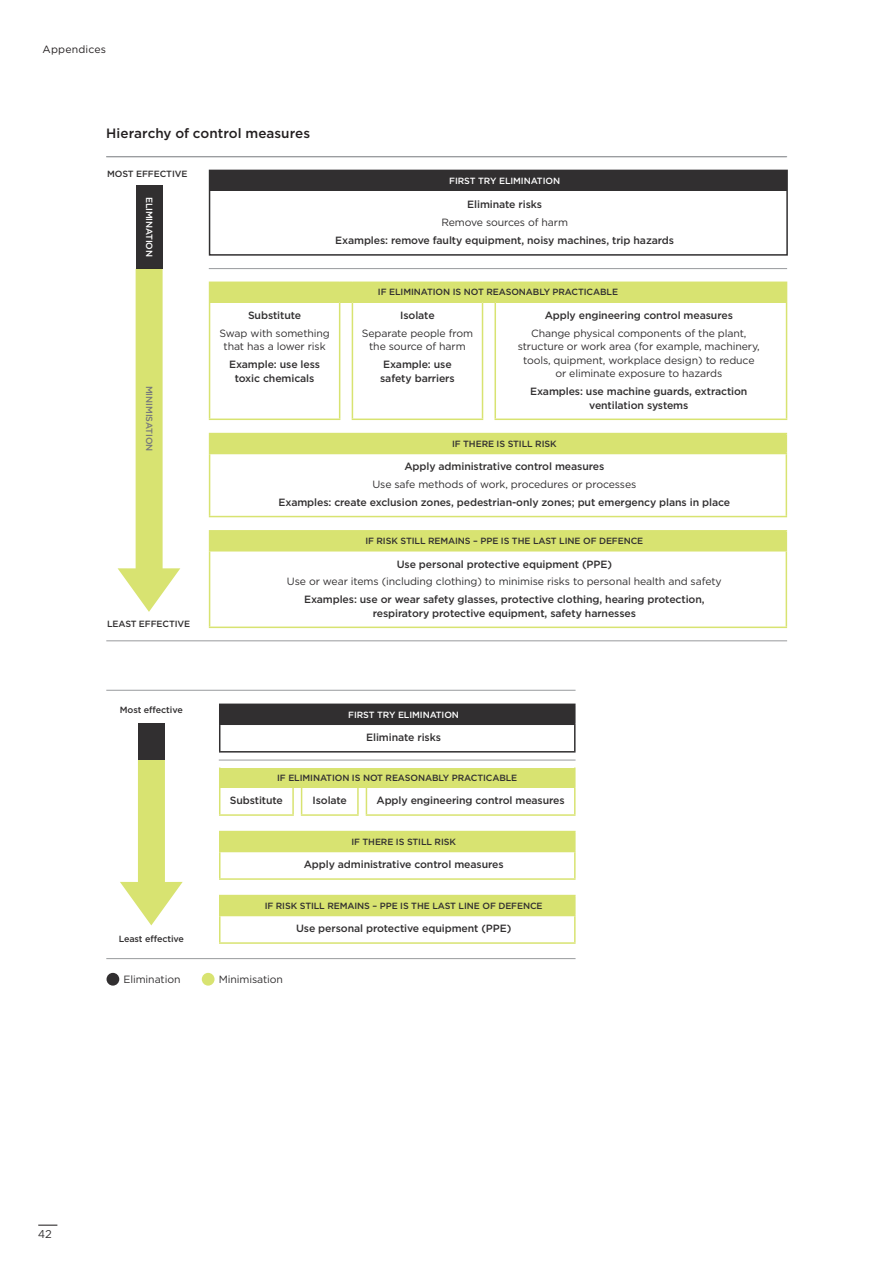
<style>
.page{position:relative;width:893px;height:1263px;background:#fff}
.page>*{position:absolute;margin:0;border:0;box-sizing:border-box;transform-origin:0 0}
.t1{font:500 13.5px "Gotham";color:#231f20}
.t2{font:11.25px "Gotham";color:#312f30}
.table_body_HoC{font:10.5px/13.5px "Gotham";letter-spacing:-.01em;color:#312f30;text-align:center}
.table_body_HoC-2{font:500 10.5px/13.5px "Gotham";letter-spacing:-.01em;color:#312f30;text-align:center}
.table_H2_HoC{font:500 10.5px "Gotham";letter-spacing:-.01em;color:#312f30}
.t3{font:10.5px "Gotham";letter-spacing:.02em;color:#231f20}
.table_body_HoC-3{font:500 9px "Gotham";letter-spacing:-.01em;color:#312f30}
.table_body_HoC-4{font:500 9px "Gotham";letter-spacing:-.01em;color:#fff}
.table_body_HoC-5{font:500 9px "Gotham";letter-spacing:-.01em;color:#76787b}
</style>
<div class="page">
<hr style="left:209px;top:268px;width:578px;height:1px;background:#989a9d">
<hr style="left:106px;top:640px;width:681px;height:1px;background:#989a9d">
<div style="left:210px;top:171px;width:576px;height:20px;background:#312f30"></div>
<div style="left:209px;top:170px;width:579px;height:86px;border:2px solid #312f30"></div>
<hr style="left:106px;top:156px;width:681px;height:1px;background:#989a9d">
<div style="left:136px;top:185px;width:27px;height:84px;background:#312f30"></div>
<svg style="left:118px;top:269px;width:62px;height:343px"></svg>
<div style="left:210px;top:282px;width:576px;height:20px;background:#d8e371"></div>
<svg style="left:209px;top:283px;width:1px;height:18px"></svg>
<hr style="left:209px;top:282px;width:131px;height:1px;background:#d8e371">
<hr style="left:495px;top:282px;width:292px;height:1px;background:#d8e371">
<svg style="left:786px;top:283px;width:1px;height:18px"></svg>
<hr style="left:209px;top:303px;width:1px;height:115px;background:#d8e371">
<hr style="left:209px;top:301px;width:131px;height:2px;background:#d8e371">
<hr style="left:209px;top:418px;width:131px;height:2px;background:#d8e371">
<hr style="left:339px;top:303px;width:1px;height:115px;background:#d8e371">
<svg style="left:340px;top:302px;width:12px;height:1px"></svg>
<hr style="left:352px;top:303px;width:1px;height:115px;background:#d8e371">
<hr style="left:352px;top:301px;width:130px;height:2px;background:#d8e371">
<hr style="left:352px;top:418px;width:131px;height:2px;background:#d8e371">
<hr style="left:482px;top:303px;width:1px;height:115px;background:#d8e371">
<svg style="left:482px;top:302px;width:13px;height:1px"></svg>
<hr style="left:494px;top:303px;width:2px;height:115px;background:#d8e371">
<hr style="left:495px;top:301px;width:292px;height:2px;background:#d8e371">
<hr style="left:786px;top:303px;width:1px;height:115px;background:#d8e371">
<hr style="left:494px;top:418px;width:293px;height:2px;background:#d8e371">
<div style="left:210px;top:434px;width:576px;height:19px;background:#d8e371"></div>
<svg style="left:209px;top:434px;width:1px;height:19px"></svg>
<hr style="left:209px;top:433px;width:578px;height:1px;background:#d8e371">
<svg style="left:786px;top:434px;width:1px;height:19px"></svg>
<hr style="left:209px;top:454px;width:1px;height:62px;background:#d8e371">
<hr style="left:209px;top:453px;width:578px;height:1px;background:#d8e371">
<hr style="left:786px;top:454px;width:1px;height:62px;background:#d8e371">
<hr style="left:209px;top:516px;width:578px;height:1px;background:#d8e371">
<div style="left:210px;top:531px;width:576px;height:20px;background:#d8e371"></div>
<svg style="left:209px;top:532px;width:1px;height:18px"></svg>
<hr style="left:209px;top:530px;width:578px;height:2px;background:#d8e371">
<svg style="left:786px;top:532px;width:1px;height:18px"></svg>
<hr style="left:209px;top:551px;width:1px;height:75px;background:#d8e371">
<hr style="left:209px;top:550px;width:578px;height:1px;background:#d8e371">
<hr style="left:786px;top:551px;width:1px;height:75px;background:#d8e371">
<hr style="left:209px;top:626px;width:578px;height:2px;background:#d8e371">
<hr style="left:219px;top:760px;width:357px;height:1px;background:#989a9d">
<hr style="left:106px;top:958px;width:470px;height:1px;background:#989a9d">
<hr style="left:106px;top:690px;width:470px;height:1px;background:#989a9d">
<div style="left:220px;top:704px;width:355px;height:20px;background:#312f30"></div>
<hr style="left:219px;top:703px;width:357px;height:2px;background:#312f30">
<svg style="left:575px;top:705px;width:1px;height:18px"></svg>
<hr style="left:219px;top:723px;width:357px;height:2px;background:#312f30">
<svg style="left:219px;top:705px;width:1px;height:46px"></svg>
<hr style="left:574px;top:725px;width:2px;height:26px;background:#312f30">
<hr style="left:219px;top:751px;width:357px;height:1px;background:#312f30">
<div style="left:220px;top:767px;width:355px;height:20px;background:#d8e371"></div>
<hr style="left:574px;top:767px;width:2px;height:20px;background:#d8e371">
<svg style="left:219px;top:767px;width:1px;height:47px"></svg>
<hr style="left:219px;top:814px;width:75px;height:2px;background:#d8e371">
<hr style="left:292px;top:787px;width:2px;height:27px;background:#d8e371">
<svg style="left:301px;top:787px;width:1px;height:27px"></svg>
<hr style="left:301px;top:814px;width:58px;height:2px;background:#d8e371">
<hr style="left:357px;top:787px;width:2px;height:27px;background:#d8e371">
<svg style="left:366px;top:787px;width:1px;height:27px"></svg>
<hr style="left:574px;top:787px;width:2px;height:27px;background:#d8e371">
<hr style="left:366px;top:814px;width:210px;height:2px;background:#d8e371">
<div style="left:220px;top:831px;width:355px;height:20px;background:#d8e371"></div>
<svg style="left:219px;top:832px;width:1px;height:19px"></svg>
<hr style="left:219px;top:831px;width:357px;height:1px;background:#d8e371">
<svg style="left:575px;top:832px;width:1px;height:19px"></svg>
<hr style="left:219px;top:852px;width:2px;height:26px;background:#d8e371">
<hr style="left:219px;top:851px;width:357px;height:1px;background:#d8e371">
<hr style="left:574px;top:852px;width:2px;height:26px;background:#d8e371">
<hr style="left:219px;top:878px;width:357px;height:2px;background:#d8e371">
<div style="left:220px;top:895px;width:355px;height:20px;background:#d8e371"></div>
<svg style="left:219px;top:896px;width:1px;height:19px"></svg>
<hr style="left:219px;top:895px;width:357px;height:1px;background:#d8e371">
<svg style="left:575px;top:896px;width:1px;height:19px"></svg>
<hr style="left:219px;top:916px;width:2px;height:26px;background:#d8e371">
<hr style="left:219px;top:915px;width:357px;height:1px;background:#d8e371">
<hr style="left:574px;top:916px;width:2px;height:26px;background:#d8e371">
<hr style="left:219px;top:942px;width:357px;height:2px;background:#d8e371">
<div style="left:107px;top:973px;width:12px;height:12px;background:#312f30;border-radius:50%"></div>
<div style="left:202px;top:973px;width:13px;height:12px;background:#d8e371;border-radius:50%"></div>
<svg style="left:120px;top:760px;width:63px;height:165px"></svg>
<div style="left:138px;top:723px;width:27px;height:37px;background:#312f30"></div>
<svg style="left:38px;top:1224px;width:19px;height:2px"></svg>
<p class="t3" style="left:43px;top:43px;width:65px">Appendices</p>
<h4 class="t1" style="left:106px;top:125px;width:205px">Hierarchy of control measures</h4>
<p class="table_body_HoC-3" style="left:107px;top:168px;width:82px">MOST EFFECTIVE</p>
<p class="table_body_HoC-4" style="left:155px;top:197px;width:62px;rotate:90deg">ELIMINATION</p>
<p class="table_body_HoC-4" style="left:449px;top:175px;width:112px">FIRST TRY ELIMINATION</p>
<p class="table_H2_HoC" style="left:467px;top:197px;width:76px">Eliminate risks</p>
<p class="table_body_HoC" style="left:441px;top:215px;width:128px">Remove sources of harm</p>
<p class="table_body_HoC-2" style="left:335px;top:233px;width:340px">Examples: remove faulty equipment, noisy machines, trip hazards</p>
<p class="table_body_HoC-3" style="left:378px;top:286px;width:242px">IF ELIMINATION IS NOT REASONABLY PRACTICABLE</p>
<p class="table_body_HoC-5" style="left:155px;top:386px;width:67px;rotate:90deg">MINIMISATION</p>
<p class="table_body_HoC-3" style="left:107px;top:618px;width:85px">LEAST EFFECTIVE</p>
<p class="table_H2_HoC" style="left:248px;top:309px;width:55px">Substitute</p>
<p class="table_body_HoC" style="left:219px;top:326px;width:112px">Swap with something that has a lower risk</p>
<p class="table_body_HoC-2" style="left:229px;top:358px;width:92px">Example: use less toxic chemicals</p>
<p class="table_H2_HoC" style="left:545px;top:309px;width:190px">Apply engineering control measures</p>
<p class="table_body_HoC" style="left:518px;top:326px;width:244px">Change physical components of the plant, structure or work area (for example, machinery, tools, quipment, workplace design) to reduce or eliminate exposure to hazards</p>
<p class="table_body_HoC-2" style="left:530px;top:385px;width:219px">Examples: use machine guards, extraction ventilation systems</p>
<p class="table_body_HoC-3" style="left:452px;top:437px;width:106px">IF THERE IS STILL RISK</p>
<p class="table_H2_HoC" style="left:404px;top:460px;width:201px">Apply administrative control measures</p>
<p class="table_body_HoC" style="left:372px;top:477px;width:265px">Use safe methods of work, procedures or processes</p>
<p class="table_body_HoC-2" style="left:279px;top:495px;width:453px">Examples: create exclusion zones, pedestrian-only zones; put emergency plans in place</p>
<p class="table_body_HoC-3" style="left:365px;top:535px;width:279px">IF RISK STILL REMAINS – PPE IS THE LAST LINE OF DEFENCE</p>
<p class="table_H2_HoC" style="left:397px;top:557px;width:217px">Use personal protective equipment (PPE)</p>
<p class="table_body_HoC" style="left:287px;top:575px;width:436px">Use or wear items (including clothing) to minimise risks to personal health and safety</p>
<p class="table_body_HoC-2" style="left:304px;top:593px;width:402px">Examples: use or wear safety glasses, protective clothing, hearing protection, respiratory protective equipment, safety harnesses</p>
<p class="table_H2_HoC" style="left:400px;top:309px;width:36px">Isolate</p>
<p class="table_body_HoC" style="left:362px;top:326px;width:113px">Separate people from the source of harm</p>
<p class="table_body_HoC-2" style="left:380px;top:358px;width:76px;text-align:left">Example: use safety barriers</p>
<p class="table_body_HoC-3" style="left:120px;top:703px;width:64px">Most effective</p>
<p class="table_body_HoC-4" style="left:348px;top:709px;width:112px">FIRST TRY ELIMINATION</p>
<p class="table_H2_HoC" style="left:366px;top:731px;width:76px">Eliminate risks</p>
<p class="table_body_HoC-3" style="left:277px;top:772px;width:242px">IF ELIMINATION IS NOT REASONABLY PRACTICABLE</p>
<p class="table_H2_HoC" style="left:230px;top:794px;width:55px">Substitute</p>
<p class="table_H2_HoC" style="left:313px;top:794px;width:36px">Isolate</p>
<p class="table_H2_HoC" style="left:376px;top:794px;width:190px">Apply engineering control measures</p>
<p class="table_body_HoC-3" style="left:351px;top:836px;width:106px">IF THERE IS STILL RISK</p>
<p class="table_H2_HoC" style="left:304px;top:858px;width:201px">Apply administrative control measures</p>
<p class="table_body_HoC-3" style="left:265px;top:900px;width:279px">IF RISK STILL REMAINS – PPE IS THE LAST LINE OF DEFENCE</p>
<p class="table_H2_HoC" style="left:296px;top:922px;width:217px">Use personal protective equipment (PPE)</p>
<p class="table_body_HoC-3" style="left:119px;top:933px;width:67px">Least effective</p>
<p class="table_body_HoC" style="left:124px;top:973px;width:59px">Elimination</p>
<p class="table_body_HoC" style="left:219px;top:973px;width:66px">Minimisation</p>
<p class="t2" style="left:38px;top:1227px;width:15px">42</p>
</div>
